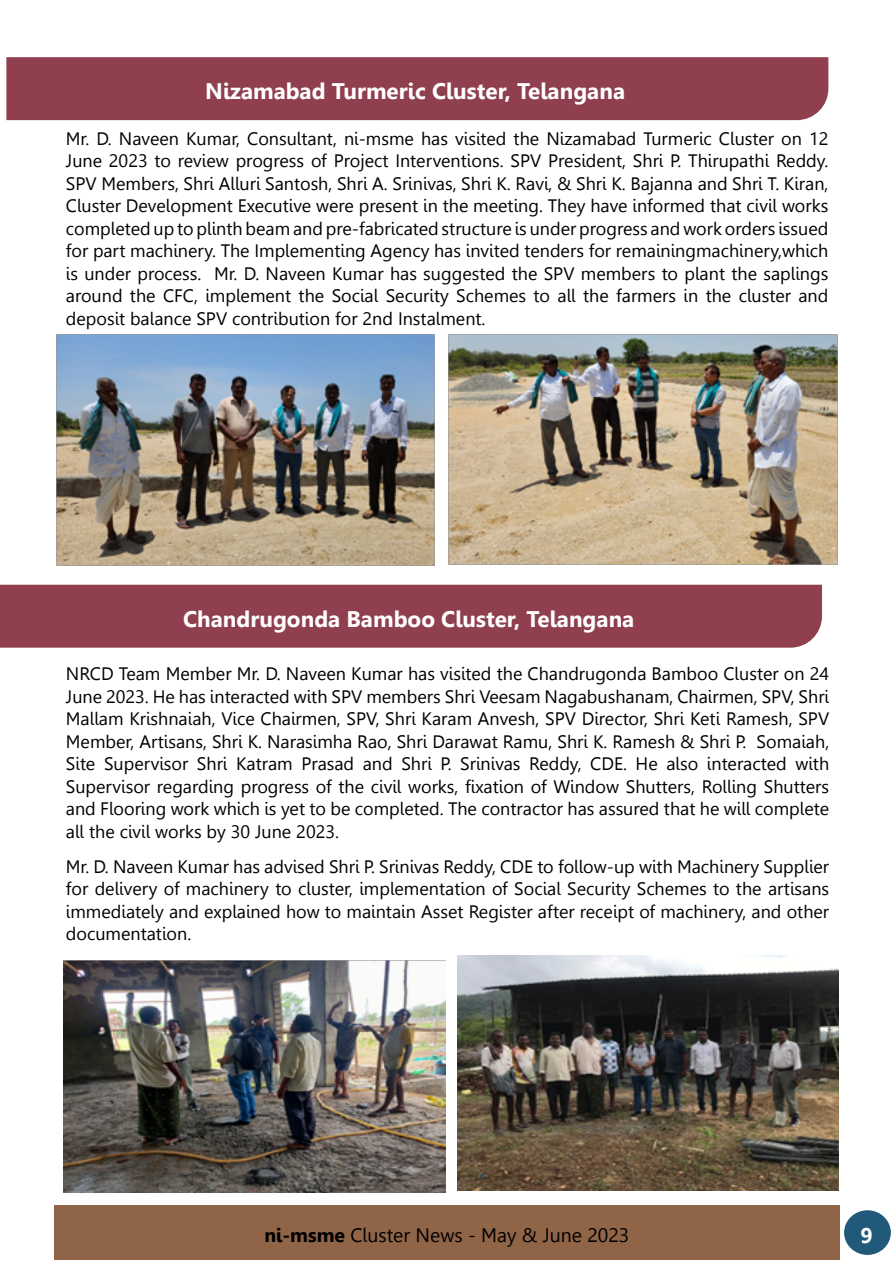
<style>
.page{position:relative;width:893px;height:1263px;background:#fff}
.page>*{position:absolute;margin:0;border:0;box-sizing:border-box;transform-origin:0 0}
.t1{font:700 22.5px "Leelawadee";color:#fff}
.t2{font:700 21.3px "Leelawadee";color:#fff}
.t3{font:19.5px "Leelawadee";color:#000}
.t4{font:18px/22.5px "Leelawadee";color:#000;text-align:justify}
.s1{font-weight:700}
</style>
<div class="page">
<div style="left:54px;top:1205px;width:786px;height:54px;background:#906447"></div>
<div style="left:844px;top:1210px;width:47px;height:45px;background:#21597a;border-radius:50%"></div>
<div style="left:6px;top:57px;width:822px;height:63px;background:#8f3f4d"></div>
<img style="left:56px;top:334px;width:379px;height:232px">
<img style="left:448px;top:334px;width:390px;height:231px">
<div style="left:0;top:585px;width:822px;height:63px;background:#8f3f4d"></div>
<img style="left:64px;top:960px;width:382px;height:232px">
<img style="left:457px;top:956px;width:382px;height:234px">
<p class="t1" style="left:205px;top:79px;width:421px">Nizamabad Turmeric Cluster, Telangana</p>
<p class="t4" style="left:66px;top:127px;width:764px">Mr. D. Naveen Kumar, Consultant, ni-msme has visited the Nizamabad Turmeric Cluster on 12<br>June 2023 to review progress of Project Interventions. SPV President, Shri P. Thirupathi Reddy.<br>SPV Members, Shri Alluri Santosh, Shri A. Srinivas, Shri K. Ravi, &amp; Shri K. Bajanna and Shri T. Kiran, Cluster Development Executive were present in the meeting. They have informed that civil works completed up to plinth beam and pre-fabricated structure is under progress and work orders issued for part machinery. The Implementing Agency has invited tenders for remainingmachinery,which is under process. Mr. D. Naveen Kumar has suggested the SPV members to plant the saplings around the CFC, implement the Social Security Schemes to all the farmers in the cluster and deposit balance SPV contribution for 2nd Instalment.</p>
<p class="t1" style="left:183px;top:606px;width:453px">Chandrugonda Bamboo Cluster, Telangana</p>
<p class="t4" style="left:66px;top:663px;width:765px">NRCD Team Member Mr. D. Naveen Kumar has visited the Chandrugonda Bamboo Cluster on 24<br>June 2023. He has interacted with SPV members Shri Veesam Nagabushanam, Chairmen, SPV, Shri Mallam Krishnaiah, Vice Chairmen, SPV, Shri Karam Anvesh, SPV Director, Shri Keti Ramesh, SPV Member, Artisans, Shri K. Narasimha Rao, Shri Darawat Ramu, Shri K. Ramesh &amp; Shri P. Somaiah, Site Supervisor Shri Katram Prasad and Shri P. Srinivas Reddy, CDE. He also interacted with Supervisor regarding progress of the civil works, fixation of Window Shutters, Rolling Shutters and Flooring work which is yet to be completed. The contractor has assured that he will complete all the civil works by 30 June 2023.</p>
<p class="t4" style="left:66px;top:855px;width:765px">Mr. D. Naveen Kumar has advised Shri P. Srinivas Reddy, CDE to follow-up with Machinery Supplier for delivery of machinery to cluster, implementation of Social Security Schemes to the artisans immediately and explained how to maintain Asset Register after receipt of machinery, and other documentation.</p>
<p class="t3" style="left:264px;top:1224px;width:367px"><span class="s1">ni-msme</span> Cluster News - May &amp; June 2023</p>
<p class="t2" style="left:860px;top:1223px;width:14px">9</p>
</div>
